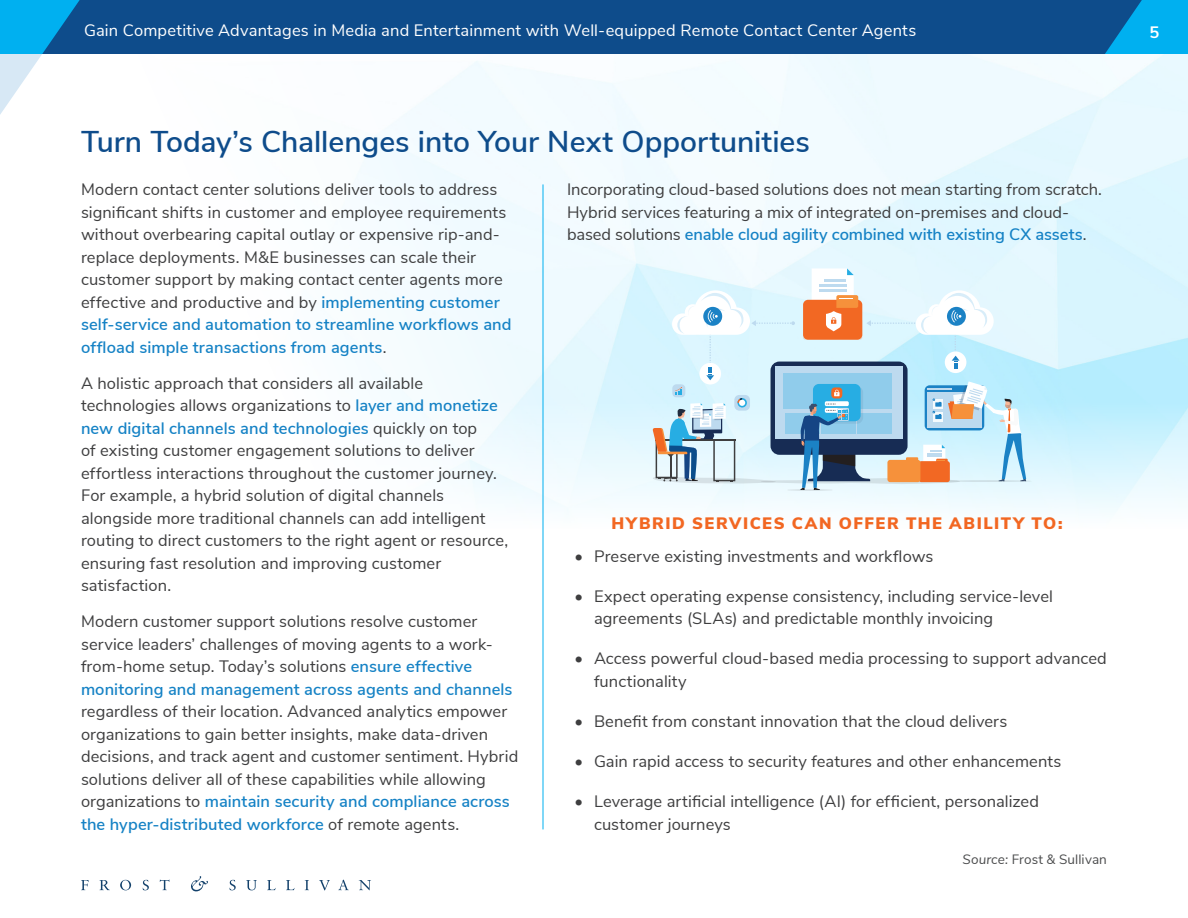
<style>
.page{position:relative;width:1188px;height:918px;background:#fff}
.page>*{position:absolute;margin:0;border:0;box-sizing:border-box;transform-origin:0 0}
.BR__1st_Lvl_Header{font:600 30px "Nunito Sans";color:#0e4c8b}
.BR__Body_Text{font:16.5px/22.5px "Nunito Sans";letter-spacing:.005em;color:#3e3e3f}
.BR__Bullet_List{font:16.5px/22.5px "Nunito Sans";letter-spacing:.005em;color:#3e3e3f}
.t1{font:16.5px "Nunito Sans";letter-spacing:.01em;color:#fff}
.BR__3rd_Lvl_Header{font:900 16.5px "Nunito Sans";letter-spacing:.095em;color:#f26722}
.t2{font:700 16.5px "Nunito Sans";color:#fff}
.BR__Source{font:13.5px "Nunito Sans";letter-spacing:.005em;color:#4b4c4d}
.s1{font-weight:600;color:#1582c5}
.s2{font-style:italic}
</style>
<div class="page">
<div style="left:97px;top:0;width:1008px;height:54px;background:#0e4c8b"></div>
<svg style="left:1105px;top:0;width:83px;height:54px;background:#0399d9"></svg>
<svg style="left:81px;top:880px;width:8px;height:10px"></svg>
<svg style="left:100px;top:880px;width:10px;height:10px"></svg>
<svg style="left:120px;top:880px;width:11px;height:10px"></svg>
<svg style="left:143px;top:880px;width:6px;height:10px"></svg>
<svg style="left:160px;top:880px;width:9px;height:10px"></svg>
<svg style="left:229px;top:880px;width:7px;height:10px"></svg>
<svg style="left:246px;top:880px;width:11px;height:10px"></svg>
<svg style="left:267px;top:880px;width:9px;height:10px"></svg>
<svg style="left:286px;top:880px;width:9px;height:10px"></svg>
<svg style="left:305px;top:880px;width:4px;height:10px"></svg>
<svg style="left:319px;top:880px;width:11px;height:10px"></svg>
<svg style="left:338px;top:880px;width:11px;height:10px"></svg>
<svg style="left:359px;top:880px;width:12px;height:10px"></svg>
<svg style="left:191px;top:876px;width:17px;height:15px"></svg>
<svg style="left:0;top:0;width:97px;height:115px"></svg>
<hr style="left:543px;top:184px;width:1px;height:645px;background:#00b0f0">
<svg style="left:652px;top:268px;width:374px;height:223px;background:#c2d8e2"></svg>
<p class="t1" style="left:84px;top:18px;width:834px">Gain Competitive Advantages in Media and Entertainment with Well-equipped Remote Contact Center Agents</p>
<p class="t2" style="left:1150px;top:20px;width:11px">5</p>
<h1 class="BR__1st_Lvl_Header" style="left:81px;top:119px;width:730px">Turn Today’s Challenges into Your Next Opportunities</h1>
<p class="BR__Body_Text" style="left:81px;top:177px;width:432px">Modern contact center solutions deliver tools to address significant shifts in customer and employee requirements without overbearing capital outlay or expensive rip-and&shy;replace deployments. M&amp;E businesses can scale their customer support by making contact center agents more effective and productive and by <span class="s1">implementing customer self-service and automation to streamline workflows and offload simple transactions from agents</span>.</p>
<p class="BR__Body_Text" style="left:81px;top:371px;width:429px">A holistic approach that considers all available technologies allows organizations to <span class="s1">layer and monetize new digital channels and technologies</span> quickly on top<br>of existing customer engagement solutions to deliver effortless interactions throughout the customer journey.<br>For example, a hybrid solution of digital channels alongside more traditional channels can add intelligent routing to direct customers to the right agent or resource, ensuring fast resolution and improving customer satisfaction.</p>
<p class="BR__Body_Text" style="left:81px;top:609px;width:439px">Modern customer support solutions resolve customer service leaders’ challenges of moving agents to a work&shy;from-home setup. Today’s solutions <span class="s1">ensure effective monitoring and management across agents and channels </span>regardless of their location. Advanced analytics empower organizations to gain better insights, make data-driven decisions, and track agent and customer sentiment. Hybrid solutions deliver all of these capabilities while allowing organizations to <span class="s1">maintain security and compliance across the hyper-distributed workforce</span> of remote agents.</p>
<p class="BR__Body_Text" style="left:567px;top:177px;width:537px">Incorporating cloud-based solutions does not mean starting from scratch.<br>Hybrid services featuring a mix of integrated on-premises and cloud&shy;based solutions <span class="s1">enable cloud agility combined with existing CX assets</span>.</p>
<h3 class="BR__3rd_Lvl_Header" style="left:611px;top:511px;width:453px">HYBRID SERVICES CAN OFFER THE ABILITY TO:</h3>
<p class="BR__Bullet_List" style="left:574px;top:544px;width:360px">• Preserve existing investments and workflows</p>
<p class="BR__Bullet_List" style="left:594px;top:584px;width:461px;text-indent:-20px">• Expect operating expense consistency, including service-level agreements (SLAs) and predictable monthly invoicing</p>
<p class="BR__Bullet_List" style="left:594px;top:646px;width:514px;text-indent:-20px">• Access powerful cloud-based media processing to support advanced functionality</p>
<p class="BR__Bullet_List" style="left:574px;top:709px;width:434px">• Benefit from constant innovation that the cloud delivers</p>
<p class="BR__Bullet_List" style="left:574px;top:749px;width:488px">• Gain rapid access to security features and other enhancements</p>
<p class="BR__Bullet_List" style="left:594px;top:789px;width:447px;text-indent:-20px">• Leverage artificial intelligence (AI) for efficient, personalized customer journeys</p>
<p class="BR__Source" style="left:962px;top:849px;width:146px"><span class="s2">Source:</span> Frost &amp; Sullivan</p>
</div>
